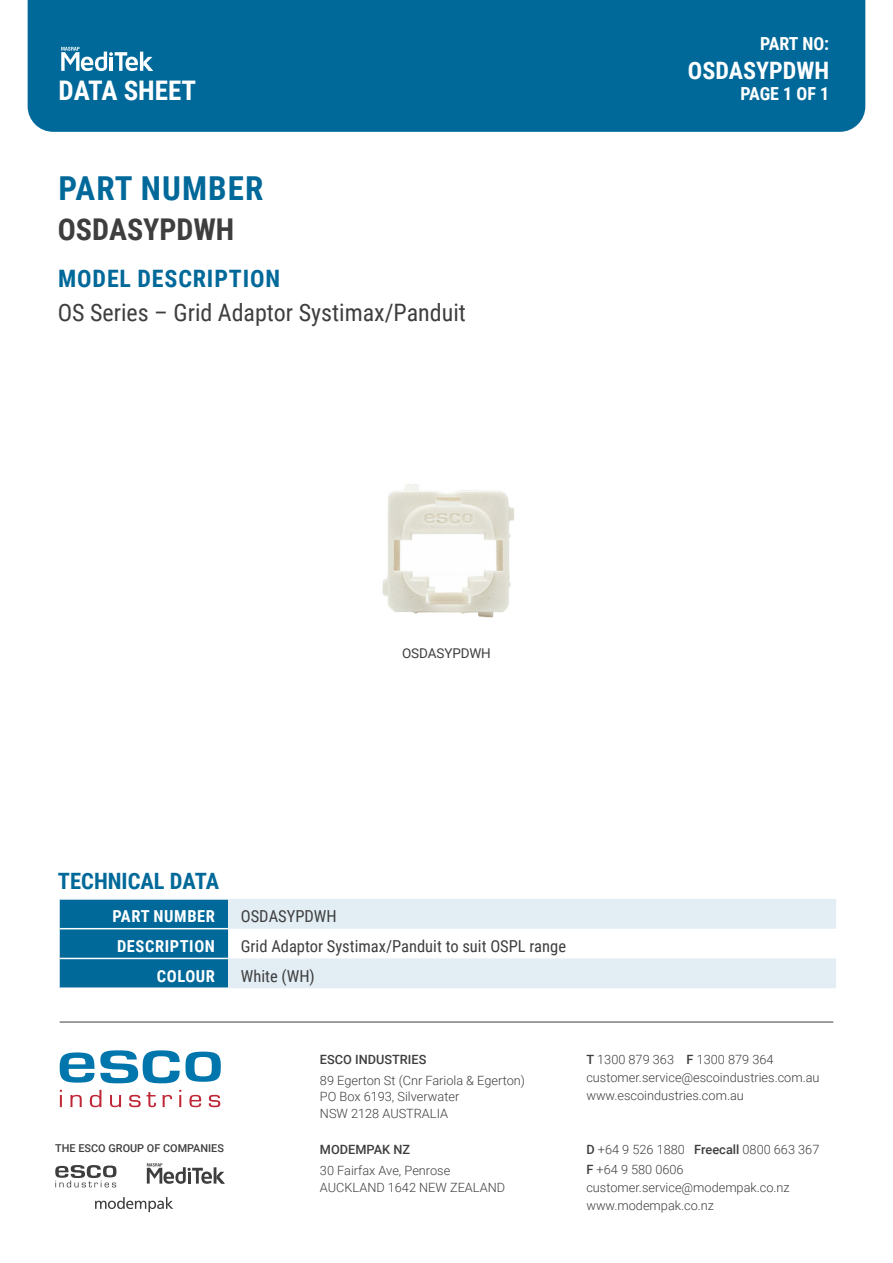
<style>
.page{position:relative;width:893px;height:1263px;background:#fff}
.page>*{position:absolute;margin:0;border:0;box-sizing:border-box;transform-origin:0 0}
.Header__Part_No{font:700 33px "Roboto Condensed";letter-spacing:.035em;color:#006999}
.Part_Number{font:700 30px "Roboto Condensed";color:#3e3e3f}
.t1{font:700 27px "Roboto Condensed";color:#fff}
.Model_Description{font:24px "Roboto Condensed";color:#3e3e3f}
.Header__Model_Des{font:700 24px "Roboto Condensed";letter-spacing:.035em;color:#006999}
.Masthead_Codes{font:700 24px "Roboto Condensed";color:#fff}
.ESCO_Paragraph{font:700 22.5px "Roboto Condensed";color:#006999}
.Masthead_Codes-2{font:700 18px "Roboto Condensed";color:#fff}
.Masthead_Codes_SML{font:700 18px "Roboto Condensed";letter-spacing:-.01em;color:#fff}
.t2{font:16.5px "Roboto Condensed";color:#3e3e3f}
.t3{font:700 16.5px "Roboto Condensed";letter-spacing:.035em;color:#fff}
.Bulleted_List{font:13.5px "Roboto";letter-spacing:-.01em;color:#3e3e3f}
.t4{font:300 12.75px/16.5px "Roboto";color:#3e3e3f}
.t5{font:500 12.75px "Roboto";color:#3e3e3f}
.t6{font:500 10.95px "Roboto";color:#3e3e3f}
.s1{font-weight:500}
</style>
<div class="page">
<div style="left:28px;top:0;width:837px;height:132px;background:#006999"></div>
<svg style="left:61px;top:47px;width:92px;height:24px"></svg>
<svg style="left:60px;top:1052px;width:34px;height:30px"></svg>
<svg style="left:100px;top:1050px;width:121px;height:33px"></svg>
<svg style="left:60px;top:1090px;width:2px;height:17px"></svg>
<svg style="left:70px;top:1095px;width:12px;height:12px"></svg>
<svg style="left:90px;top:1090px;width:11px;height:17px"></svg>
<svg style="left:110px;top:1095px;width:11px;height:12px"></svg>
<svg style="left:129px;top:1095px;width:12px;height:12px"></svg>
<svg style="left:147px;top:1092px;width:9px;height:15px"></svg>
<svg style="left:163px;top:1095px;width:9px;height:12px"></svg>
<svg style="left:179px;top:1090px;width:2px;height:17px"></svg>
<svg style="left:189px;top:1095px;width:12px;height:12px"></svg>
<svg style="left:209px;top:1095px;width:11px;height:12px"></svg>
<svg style="left:55px;top:1165px;width:61px;height:22px"></svg>
<svg style="left:147px;top:1163px;width:78px;height:21px"></svg>
<svg style="left:95px;top:1197px;width:78px;height:15px"></svg>
<hr style="left:60px;top:1022px;width:773px;height:1px;background:#3e3e3f">
<img style="left:382px;top:484px;width:132px;height:134px">
<div style="left:60px;top:900px;width:168px;height:87px;background:#006999"></div>
<svg style="left:228px;top:899px;width:608px;height:89px;fill:#e2edf4"></svg>
<hr style="left:60px;top:928px;width:168px;height:1px;background:#fff">
<hr style="left:60px;top:958px;width:168px;height:1px;background:#fff">
<h3 class="t1" style="left:58px;top:72px;width:139px">DATA SHEET</h3>
<p class="Header__Part_No" style="left:58px;top:166px;width:207px">PART NUMBER</p>
<p class="Part_Number" style="left:58px;top:208px;width:178px">OSDASYPDWH</p>
<p class="Header__Model_Des" style="left:58px;top:262px;width:223px">MODEL DESCRIPTION</p>
<p class="Model_Description" style="left:58px;top:296px;width:410px">OS Series – Grid Adaptor Systimax/Panduit</p>
<p class="Masthead_Codes_SML" style="left:760px;top:31px;width:71px">PART NO:</p>
<p class="Masthead_Codes" style="left:688px;top:53px;width:143px">OSDASYPDWH</p>
<p class="Masthead_Codes-2" style="left:740px;top:81px;width:90px">PAGE 1 OF 1</p>
<p class="Bulleted_List" style="left:402px;top:644px;width:90px">OSDASYPDWH</p>
<p class="ESCO_Paragraph" style="left:58px;top:865px;width:163px">TECHNICAL DATA</p>
<p class="t3" style="left:112px;top:905px;width:104px">PART NUMBER</p>
<p class="t2" style="left:241px;top:905px;width:97px">OSDASYPDWH</p>
<p class="t3" style="left:117px;top:935px;width:100px">DESCRIPTION</p>
<p class="t2" style="left:241px;top:935px;width:327px">Grid Adaptor Systimax/Panduit to suit OSPL range</p>
<p class="t3" style="left:157px;top:964px;width:60px">COLOUR</p>
<p class="t2" style="left:241px;top:964px;width:76px">White (WH)</p>
<p class="t6" style="left:55px;top:1140px;width:170px">THE ESCO GROUP OF COMPANIES</p>
<p class="t5" style="left:320px;top:1050px;width:108px">ESCO INDUSTRIES</p>
<p class="t4" style="left:320px;top:1071px;width:207px">89 Egerton St (Cnr Fariola &amp; Egerton)<br>PO Box 6193, Silverwater<br>NSW 2128 AUSTRALIA</p>
<p class="t5" style="left:320px;top:1140px;width:92px">MODEMPAK NZ</p>
<p class="t4" style="left:320px;top:1162px;width:187px">30 Fairfax Ave, Penrose<br>AUCKLAND 1642 NEW ZEALAND</p>
<p class="t4" style="left:586px;top:1050px;width:235px;line-height:18px"><span class="s1">T</span> 1300 879 363 <span class="s1">F</span> 1300 879 364 customer.service@escoindustries.com.au www.escoindustries.com.au</p>
<p class="t4" style="left:586px;top:1139px;width:234px;line-height:19.5px"><span class="s1">D</span> +64 9 526 1880 <span class="s1">Freecall</span> 0800 663 367<br><span class="s1">F</span> +64 9 580 0606</p>
<p class="t4" style="left:586px;top:1177px;width:205px;line-height:18px">customer.service@modempak.co.nz www.modempak.co.nz</p>
</div>
